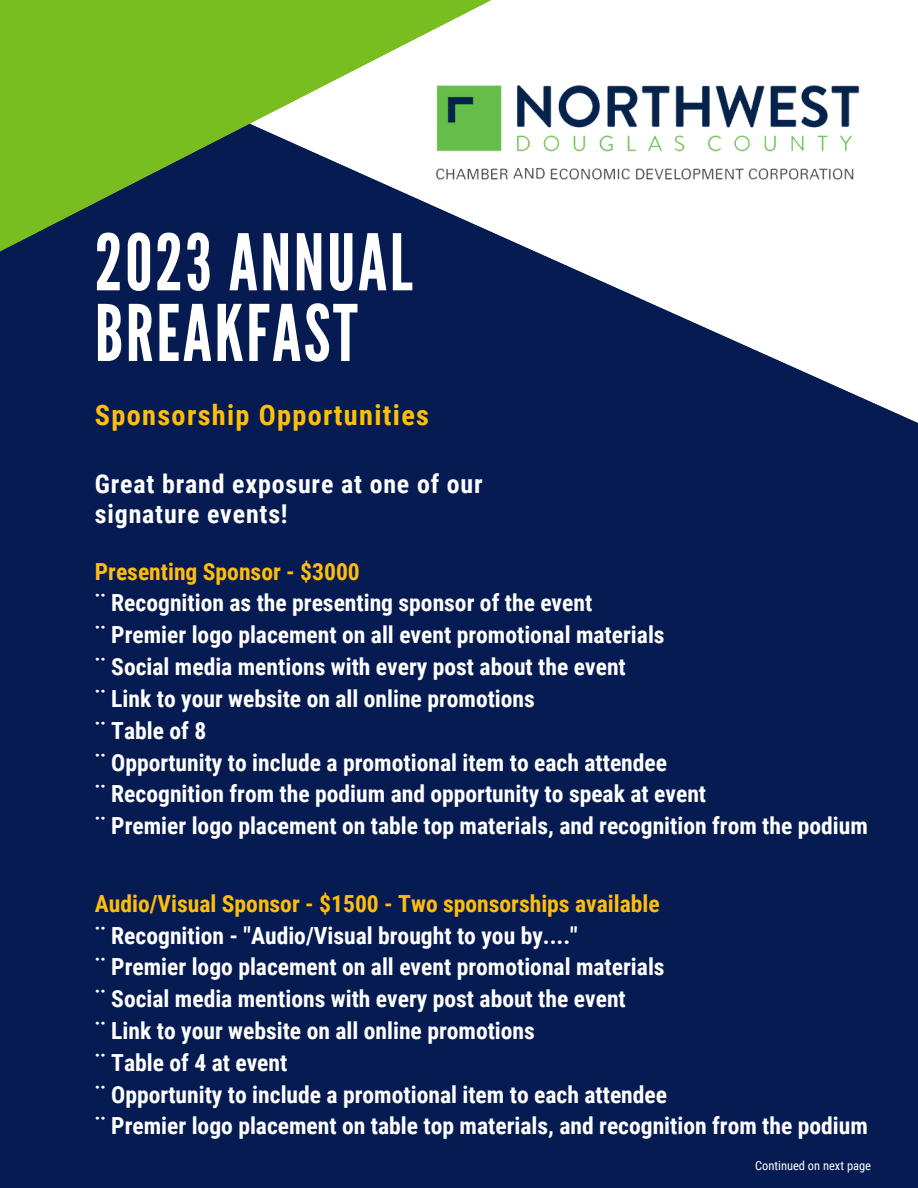
<style>
.page{position:relative;width:918px;height:1188px;background:#051b52}
.page>*{position:absolute;margin:0;border:0;box-sizing:border-box;transform-origin:0 0}
.t1{font:77.85px/70.7px "League Gothic";letter-spacing:.035em;color:#fff}
.t2{font:700 28.35px "Roboto Condensed";letter-spacing:.045em;color:#ffbd0d}
.t3{font:700 25.95px/30px "Roboto Condensed";letter-spacing:.03em;color:#fff}
.t4{font:700 23.55px/31.8px "Roboto Condensed";color:#fff}
.t5{font:700 23.55px "Roboto Condensed";color:#ffbd0d}
.t6{font:12.45px "Roboto Condensed";color:#fff}
</style>
<div class="page">
<svg style="left:632px;top:0;width:286px;height:423px;fill:#fff"></svg>
<svg style="left:0;top:0;width:687px;height:295px"></svg>
<img style="left:436px;top:85px;width:424px;height:98px">
<h1 class="t1" style="left:95px;top:229px;width:319px">2023 ANNUAL<br>BREAKFAST</h1>
<p class="t2" style="left:95px;top:399px;width:336px">Sponsorship Opportunities</p>
<p class="t3" style="left:95px;top:470px;width:389px">Great brand exposure at one of our signature events!</p>
<p class="t5" style="left:95px;top:558px;width:267px">Presenting Sponsor - $3000</p>
<p class="t4" style="left:95px;top:587px;width:775px">¨ Recognition as the presenting sponsor of the event<br>¨ Premier logo placement on all event promotional materials<br>¨ Social media mentions with every post about the event<br>¨ Link to your website on all online promotions<br>¨ Table of 8<br>¨ Opportunity to include a promotional item to each attendee<br>¨ Recognition from the podium and opportunity to speak at event<br>¨ Premier logo placement on table top materials, and recognition from the podium</p>
<p class="t5" style="left:95px;top:890px;width:566px">Audio/Visual Sponsor - $1500 - Two sponsorships available</p>
<p class="t4" style="left:95px;top:920px;width:775px">¨ Recognition - "Audio/Visual brought to you by...."<br>¨ Premier logo placement on all event promotional materials<br>¨ Social media mentions with every post about the event<br>¨ Link to your website on all online promotions<br>¨ Table of 4 at event<br>¨ Opportunity to include a promotional item to each attendee<br>¨ Premier logo placement on table top materials, and recognition from the podium</p>
<p class="t6" style="left:755px;top:1158px;width:117px">Continued on next page</p>
</div>
